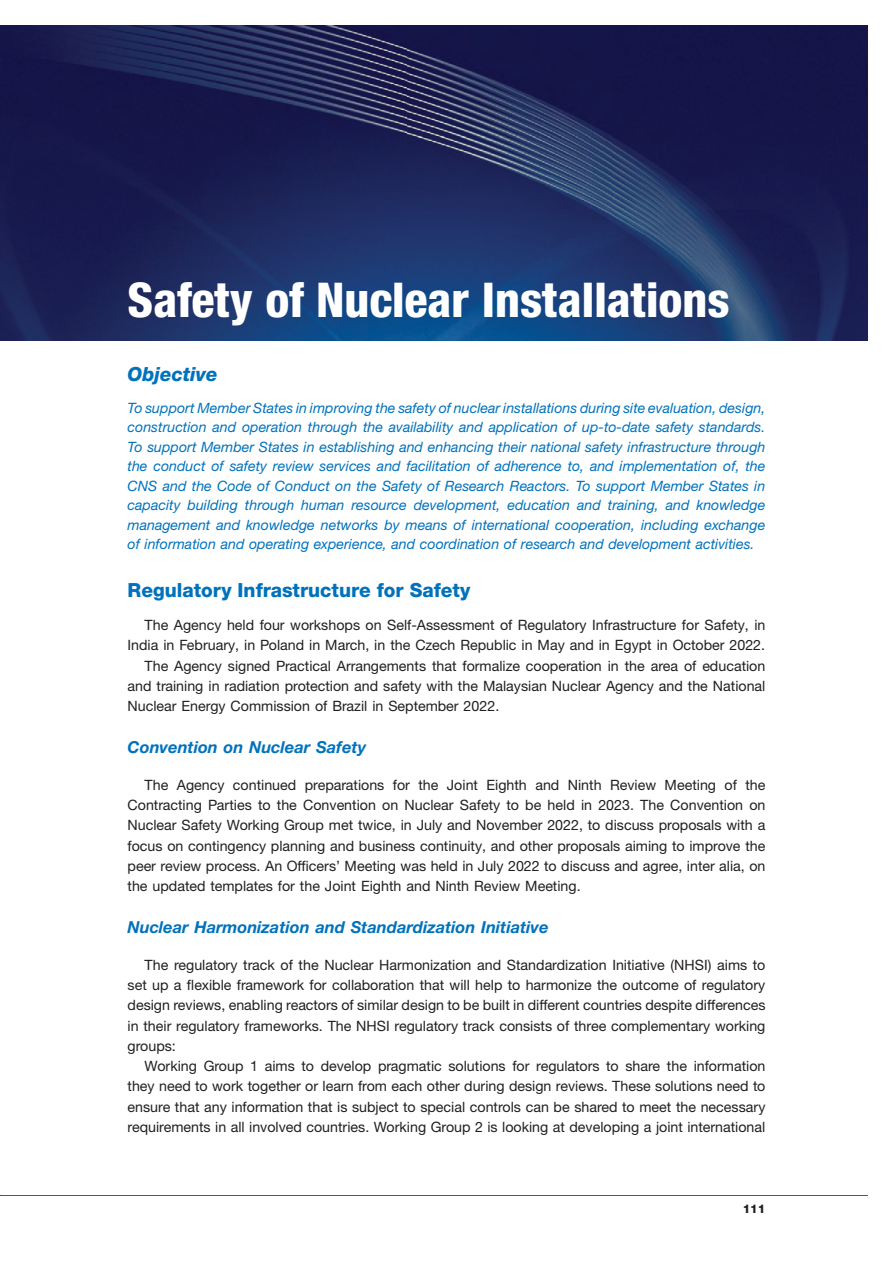
<style>
.page{position:relative;width:893px;height:1263px;background:#fff}
.page>*{position:absolute;margin:0;border:0;box-sizing:border-box;transform-origin:0 0}
.t1{font:800 condensed 48px "Helvetica Neue LTW1 G";color:#fff}
.t2{font:800 19.5px "Helvetica Neue LTW1 G";color:#0072bc}
.t3{font:italic 800 19.5px "Helvetica Neue LTW1 G";color:#0072bc}
.t4{font:italic 700 16.5px "Helvetica Neue LTW1 G";color:#0072bc}
.t5{font:14.25px/20.2px "Helvetica Neue LTW1 G";color:#231f20;text-align:justify}
.t6{font:italic 14.25px/19.5px "Helvetica Neue LTW1 G";color:#0072bc;text-align:justify}
.t7{font:800 12px "Helvetica Neue LTW1 G";color:#231f20}
</style>
<div class="page">
<hr style="left:0;top:1195px;width:867px;height:1px;background:#0072bc">
<img style="left:0;top:26px;width:867px;height:314px">
<h1 class="t1" style="left:128px;top:270px;width:604px">Safety of Nuclear Installations</h1>
<h2 class="t3" style="left:128px;top:362px;width:92px">Objective</h2>
<p class="t6" style="left:128px;top:398px;width:639px">To support Member States in improving the safety of nuclear installations during site evaluation, design, construction and operation through the availability and application of up-to-date safety standards .<br>To support Member States in establishing and enhancing their national safety infrastructure through the conduct of safety review services and facilitation of adherence to, and implementation of, the CNS and the Code of Conduct on the Safety of Research Reactors . To support Member States in capacity building through human resource development, education and training, and knowledge management and knowledge networks by means of international cooperation, including exchange of information and operating experience, and coordination of research and development activities .</p>
<h2 class="t2" style="left:128px;top:578px;width:344px">regulatory infrastructure for Safety</h2>
<p class="t5" style="left:145px;top:615px;width:622px">The Agency held four workshops on Self-Assessment of Regulatory Infrastructure for Safety, in</p>
<p class="t5" style="left:128px;top:635px;width:639px">India in February, in Poland in March, in the Czech Republic in May and in Egypt in October 2022.</p>
<p class="t5" style="left:145px;top:655px;width:622px">The Agency signed Practical Arrangements that formalize cooperation in the area of education</p>
<p class="t5" style="left:128px;top:675px;width:639px">and training in radiation protection and safety with the Malaysian Nuclear Agency and the National</p>
<p class="t5" style="left:128px;top:696px;width:373px">Nuclear Energy Commission of Brazil in September 2022.</p>
<p class="t4" style="left:128px;top:736px;width:240px">Convention on Nuclear Safety</p>
<p class="t5" style="left:128px;top:775px;width:639px;text-indent:17px">The Agency continued preparations for the Joint Eighth and Ninth Review Meeting of the Contracting Parties to the Convention on Nuclear Safety to be held in 2023. The Convention on Nuclear Safety Working Group met twice, in July and November 2022, to discuss proposals with a focus on contingency planning and business continuity, and other proposals aiming to improve the peer review process. An Officers’ Meeting was held in July 2022 to discuss and agree, inter alia, on the updated templates for the Joint Eighth and Ninth Review Meeting.</p>
<p class="t4" style="left:128px;top:917px;width:423px">Nuclear Harmonization and Standardization Initiative</p>
<p class="t5" style="left:128px;top:955px;width:639px;text-indent:17px">The regulatory track of the Nuclear Harmonization and Standardization Initiative (NHSI) aims to set up a flexible framework for collaboration that will help to harmonize the outcome of regulatory design reviews, enabling reactors of similar design to be built in different countries despite differences in their regulatory frameworks. The NHSI regulatory track consists of three complementary working groups:</p>
<p class="t5" style="left:128px;top:1056px;width:639px;text-indent:17px">Working Group 1 aims to develop pragmatic solutions for regulators to share the information they need to work together or learn from each other during design reviews. These solutions need to ensure that any information that is subject to special controls can be shared to meet the necessary requirements in all involved countries. Working Group 2 is looking at developing a joint international</p>
<p class="t7" style="left:743px;top:1201px;width:24px">111</p>
</div>
